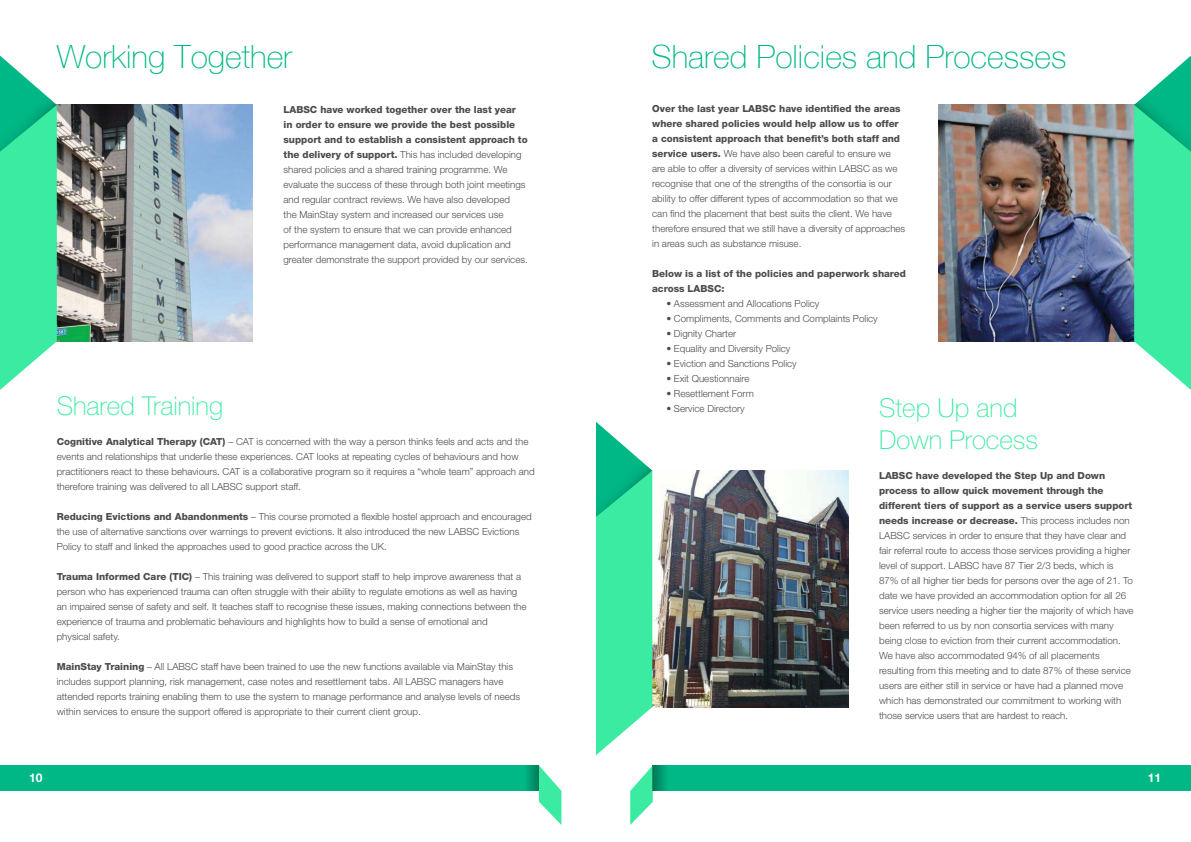
<style>
.page{position:relative;width:1191px;height:842px;background:#fff}
.page>*{position:absolute;margin:0;border:0;box-sizing:border-box;transform-origin:0 0}
.t1{font:100 32px "Helve Nue";color:#00b885}
.t2{font:100 26px/31.2px "Helvetica Neue";color:#3aeba1}
.t3{font:700 12px "Helvetica Neue";color:#fff}
.t4{font:300 9.8px/15px "Helvetica Neue";color:#4c4c4c}
.t5{font:800 9.8px/15px "Helvetica Neue";color:#4c4c4c}
.s1{font-weight:800}
</style>
<div class="page">
<div style="left:653px;top:765px;width:538px;height:26px;background:#00b885"></div>
<svg style="left:653px;top:765px;width:13px;height:26px"></svg>
<div style="left:0;top:765px;width:539px;height:26px;background:#00b885"></div>
<svg style="left:539px;top:765px;width:22px;height:60px"></svg>
<svg style="left:527px;top:765px;width:12px;height:26px"></svg>
<img style="left:57px;top:105px;width:196px;height:236px">
<svg style="left:0;top:56px;width:57px;height:334px"></svg>
<img style="left:938px;top:105px;width:196px;height:236px">
<svg style="left:1134px;top:56px;width:57px;height:334px"></svg>
<img style="left:653px;top:471px;width:195px;height:236px">
<svg style="left:596px;top:421px;width:57px;height:404px"></svg>
<h1 class="t1" style="left:57px;top:43px;width:237px">Working Together</h1>
<p class="t4" style="left:283px;top:103px;width:246px"><span class="s1">LABSC have worked together over the last year<br>in order to ensure we provide the best possible support and to establish a consistent approach to the delivery of support.</span> This has included developing shared policies and a shared training programme. We evaluate the success of these through both joint meetings and regular contract reviews. We have also developed<br>the MainStay system and increased our services use<br>of the system to ensure that we can provide enhanced performance management data, avoid duplication and greater demonstrate the support provided by our services.</p>
<h2 class="t2" style="left:57px;top:392px;width:168px">Shared Training</h2>
<p class="t4" style="left:57px;top:434px;width:479px"><span class="s1">Cognitive Analytical Therapy (CAT)</span> – CAT is concerned with the way a person thinks feels and acts and the events and relationships that underlie these experiences. CAT looks at repeating cycles of behaviours and how practitioners react to these behaviours. CAT is a collaborative program so it requires a “whole team” approach and therefore training was delivered to all LABSC support staff.</p>
<p class="t4" style="left:57px;top:509px;width:476px"><span class="s1">Reducing Evictions and Abandonments</span> – This course promoted a flexible hostel approach and encouraged the use of alternative sanctions over warnings to prevent evictions. It also introduced the new LABSC Evictions<br>Policy to staff and linked the approaches used to good practice across the UK.</p>
<p class="t4" style="left:57px;top:569px;width:471px"><span class="s1">Trauma Informed Care (TIC)</span> – This training was delivered to support staff to help improve awareness that a person who has experienced trauma can often struggle with their ability to regulate emotions as well as having an impaired sense of safety and self. It teaches staff to recognise these issues, making connections between the experience of trauma and problematic behaviours and highlights how to build a sense of emotional and<br>physical safety.</p>
<p class="t4" style="left:57px;top:659px;width:465px"><span class="s1">MainStay Training</span> – All LABSC staff have been trained to use the new functions available via MainStay this includes support planning, risk management, case notes and resettlement tabs. All LABSC managers have attended reports training enabling them to use the system to manage performance and analyse levels of needs within services to ensure the support offered is appropriate to their current client group.</p>
<h1 class="t1" style="left:651px;top:43px;width:416px">Shared Policies and Processes</h1>
<p class="t4" style="left:652px;top:102px;width:255px"><span class="s1">Over the last year LABSC have identified the areas where shared policies would help allow us to offer a consistent approach that benefit’s both staff and service users.</span> We have also been careful to ensure we are able to offer a diversity of services within LABSC as we recognise that one of the strengths of the consortia is our ability to offer different types of accommodation so that we can find the placement that best suits the client. We have therefore ensured that we still have a diversity of approaches in areas such as substance misuse.</p>
<p class="t5" style="left:652px;top:267px;width:255px">Below is a list of the policies and paperwork shared across LABSC:</p>
<p class="t4" style="left:666px;top:297px;width:154px">• Assessment and Allocations Policy</p>
<p class="t4" style="left:666px;top:312px;width:213px">• Compliments, Comments and Complaints Policy</p>
<p class="t4" style="left:666px;top:327px;width:71px">• Dignity Charter</p>
<p class="t4" style="left:666px;top:342px;width:126px">• Equality and Diversity Policy</p>
<p class="t4" style="left:666px;top:357px;width:132px">• Eviction and Sanctions Policy</p>
<p class="t4" style="left:666px;top:372px;width:85px">• Exit Questionnaire</p>
<p class="t4" style="left:666px;top:387px;width:89px">• Resettlement Form</p>
<p class="t4" style="left:666px;top:402px;width:80px">• Service Directory</p>
<h2 class="t2" style="left:879px;top:395px;width:160px">Step Up and<br>Down Process</h2>
<p class="t4" style="left:879px;top:468px;width:256px"><span class="s1">LABSC have developed the Step Up and Down process to allow quick movement through the different tiers of support as a service users support needs increase or decrease.</span> This process includes non LABSC services in order to ensure that they have clear and fair referral route to access those services providing a higher level of support. LABSC have 87 Tier 2/3 beds, which is 87% of all higher tier beds for persons over the age of 21. To date we have provided an accommodation option for all 26 service users needing a higher tier the majority of which have been referred to us by non consortia services with many being close to eviction from their current accommodation.<br>We have also accommodated 94% of all placements resulting from this meeting and to date 87% of these service users are either still in service or have had a planned move which has demonstrated our commitment to working with those service users that are hardest to reach.</p>
<p class="t3" style="left:29px;top:773px;width:15px">10</p>
<p class="t3" style="left:1147px;top:773px;width:15px">11</p>
</div>
